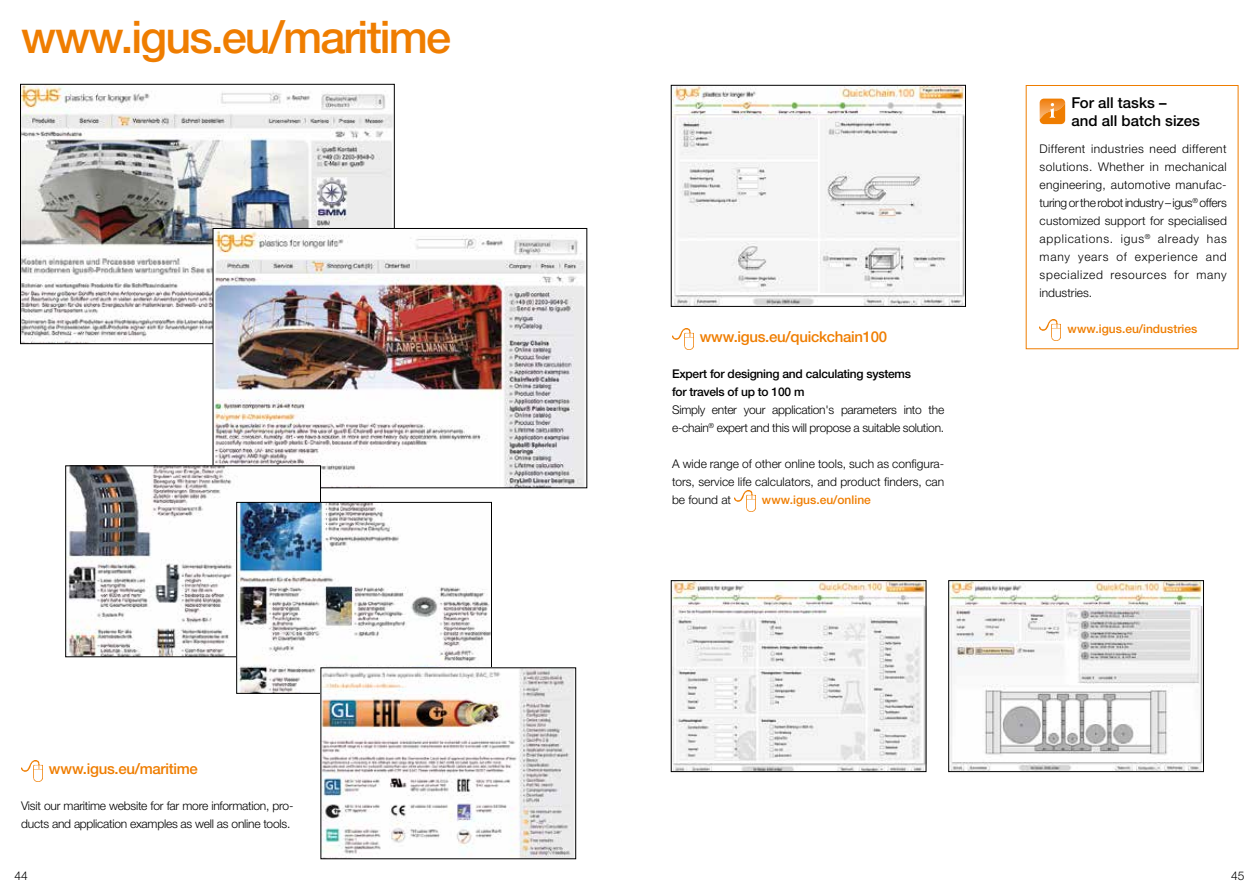
<style>
.page{position:relative;width:1259px;height:893px;background:#fff}
.page>*{position:absolute;margin:0;border:0;box-sizing:border-box;transform-origin:0 0}
.t1{font:500 45px "Helvetica Neue LTW1 G";letter-spacing:-.04em;color:#ef7d00}
.t2{font:500 15px "Helvetica Neue LTW1 G";letter-spacing:-.02em;color:#ef7d00}
.t3{font:500 15px/18px "Helvetica Neue LTW1 G";color:#000}
.t4{font:300 12px/18px "Helvetica Neue LTW1 G";letter-spacing:-.02em;color:#000}
.t5{font:500 12px/18px "Helvetica Neue LTW1 G";letter-spacing:-.02em;color:#000}
.t6{font:500 12px "Helvetica Neue LTW1 G";color:#ef7d00}
</style>
<div class="page">
<img style="left:22px;top:86px;width:370px;height:256px">
<img style="left:21px;top:761px;width:22px;height:20px">
<img style="left:1039px;top:320px;width:22px;height:20px">
<svg style="left:1039px;top:99px;width:26px;height:25px"></svg>
<img style="left:672px;top:329px;width:21px;height:20px">
<img style="left:734px;top:491px;width:21px;height:20px">
<img style="left:673px;top:87px;width:290px;height:218px">
<div style="left:671px;top:85px;width:294px;height:222px;border:1px solid #000"></div>
<img style="left:673px;top:582px;width:251px;height:188px">
<div style="left:671px;top:580px;width:255px;height:192px;border:1px solid #000"></div>
<img style="left:950px;top:582px;width:251px;height:188px">
<div style="left:948px;top:580px;width:255px;height:192px;border:1px solid #000"></div>
<img style="left:215px;top:230px;width:370px;height:256px">
<div style="left:213px;top:228px;width:374px;height:260px;border:1px solid #000"></div>
<img style="left:67px;top:468px;width:252px;height:187px">
<div style="left:65px;top:466px;width:256px;height:191px;border:1px solid #000"></div>
<img style="left:238px;top:504px;width:252px;height:187px">
<div style="left:236px;top:502px;width:256px;height:191px;border:1px solid #000"></div>
<img style="left:323px;top:670px;width:251px;height:187px">
<h1 class="t1" style="left:21px;top:10px;width:431px">www.igus.eu/maritime</h1>
<p class="t2" style="left:49px;top:760px;width:151px">www.igus.eu/maritime</p>
<p class="t4" style="left:21px;top:797px;width:274px">Visit our maritime website for far more information, pro&shy;ducts and application examples as well as online tools.</p>
<p class="t2" style="left:699px;top:328px;width:189px">www.igus.eu/quickchain100</p>
<p class="t5" style="left:672px;top:365px;width:240px">Expert for designing and calculating systems for travels of up to 100 m</p>
<p class="t4" style="left:672px;top:401px;width:274px">Simply enter your application's parameters into the e-chain<sup>®</sup> expert and this will propose a suitable solution.</p>
<p class="t4" style="left:672px;top:455px;width:274px;text-align:justify">A wide range of other online tools, such as configura&shy;tors, service life calculators, and product finders, can be found at</p>
<p class="t6" style="left:762px;top:493px;width:110px">www.igus.eu/online</p>
<p class="t3" style="left:1071px;top:94px;width:130px">For all tasks –<br>and all batch sizes</p>
<p class="t4" style="left:1039px;top:140px;width:189px;text-align:justify">Different industries need different solutions. Whether in mechanical engineering, automotive manufac&shy;turing or the robot industry – igus<sup>®</sup> offers customized support for specialised applications. igus<sup>®</sup> already has many years of experience and specialized resources for many industries.</p>
<p class="t6" style="left:1067px;top:322px;width:131px">www.igus.eu/industries</p>
<p class="t4" style="left:15px;top:867px;width:15px">44</p>
<p class="t4" style="left:1231px;top:867px;width:15px">45</p>
</div>
